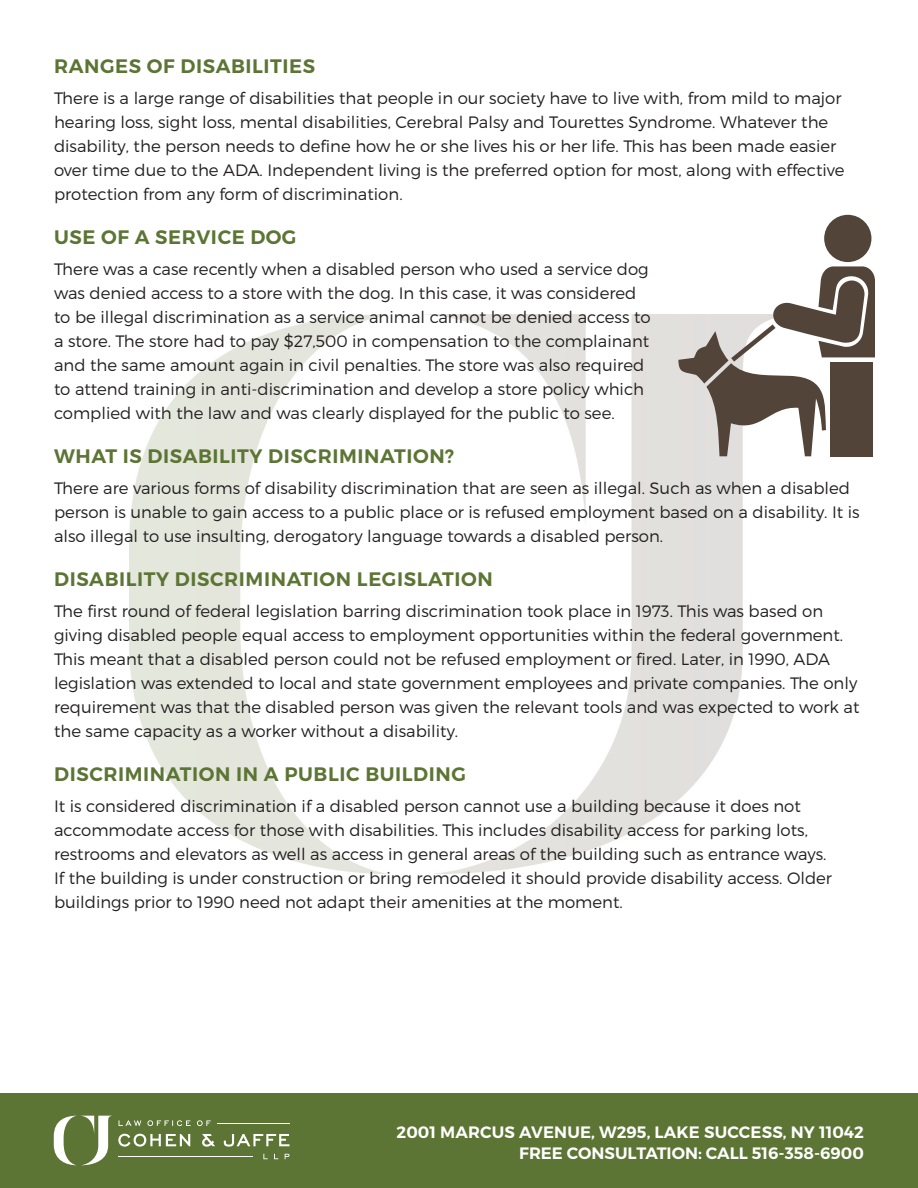
<style>
.page{position:relative;width:918px;height:1188px;background:#fff}
.page>*{position:absolute;margin:0;border:0;box-sizing:border-box;transform-origin:0 0}
.t1{font:600 19.5px "Montserrat";letter-spacing:.03em;color:#5c7434}
.t2{font:300 16.5px/24px "Montserrat";color:#231f20}
.t3{font:600 16.5px/21px "Montserrat";color:#fff;text-align:right}
</style>
<div class="page">
<div style="left:0;top:1093px;width:918px;height:95px;background:#5c7434"></div>
<svg style="left:54px;top:1116px;width:57px;height:49px"></svg>
<hr style="left:118px;top:1156px;width:135px;height:1px;background:#fff">
<hr style="left:217px;top:1123px;width:73px;height:1px;background:#fff">
<svg style="left:119px;top:1120px;width:92px;height:6px"></svg>
<svg style="left:118px;top:1134px;width:171px;height:13px"></svg>
<svg style="left:263px;top:1154px;width:27px;height:5px"></svg>
<img style="left:130px;top:315px;width:613px;height:558px">
<div style="left:824px;top:215px;width:47px;height:47px;background:#524438;border-radius:50%"></div>
<svg style="left:678px;top:266px;width:197px;height:190px"></svg>
<p class="t1" style="left:54px;top:54px;width:263px">RANGES OF DISABILITIES</p>
<p class="t2" style="left:54px;top:85px;width:792px">There is a large range of disabilities that people in our society have to live with, from mild to major hearing loss, sight loss, mental disabilities, Cerebral Palsy and Tourettes Syndrome. Whatever the disability, the person needs to define how he or she lives his or her life. This has been made easier over time due to the ADA. Independent living is the preferred option for most, along with effective protection from any form of discrimination.</p>
<p class="t1" style="left:54px;top:225px;width:244px">USE OF A SERVICE DOG</p>
<p class="t2" style="left:54px;top:256px;width:598px">There was a case recently when a disabled person who used a service dog was denied access to a store with the dog. In this case, it was considered to be illegal discrimination as a service animal cannot be denied access to a store. The store had to pay $27,500 in compensation to the complainant and the same amount again in civil penalties. The store was also required to attend training in anti-discrimination and develop a store policy which complied with the law and was clearly displayed for the public to see.</p>
<p class="t1" style="left:54px;top:444px;width:402px">WHAT IS DISABILITY DISCRIMINATION?</p>
<p class="t2" style="left:54px;top:475px;width:807px">There are various forms of disability discrimination that are seen as illegal. Such as when a disabled person is unable to gain access to a public place or is refused employment based on a disability. It is also illegal to use insulting, derogatory language towards a disabled person.</p>
<p class="t1" style="left:54px;top:567px;width:440px">DISABILITY DISCRIMINATION LEGISLATION</p>
<p class="t2" style="left:54px;top:598px;width:807px">The first round of federal legislation barring discrimination took place in 1973. This was based on giving disabled people equal access to employment opportunities within the federal government.<br>This meant that a disabled person could not be refused employment or fired. Later, in 1990, ADA legislation was extended to local and state government employees and private companies. The only requirement was that the disabled person was given the relevant tools and was expected to work at the same capacity as a worker without a disability.</p>
<p class="t1" style="left:54px;top:762px;width:413px">DISCRIMINATION IN A PUBLIC BUILDING</p>
<p class="t2" style="left:54px;top:793px;width:780px">It is considered discrimination if a disabled person cannot use a building because it does not accommodate access for those with disabilities. This includes disability access for parking lots, restrooms and elevators as well as access in general areas of the building such as entrance ways.<br>If the building is under construction or bring remodeled it should provide disability access. Older buildings prior to 1990 need not adapt their amenities at the moment.</p>
<p class="t3" style="left:397px;top:1122px;width:469px">2001 MARCUS AVENUE, W295, LAKE SUCCESS, NY 11042<br>FREE CONSULTATION: CALL 516-358-6900</p>
</div>
